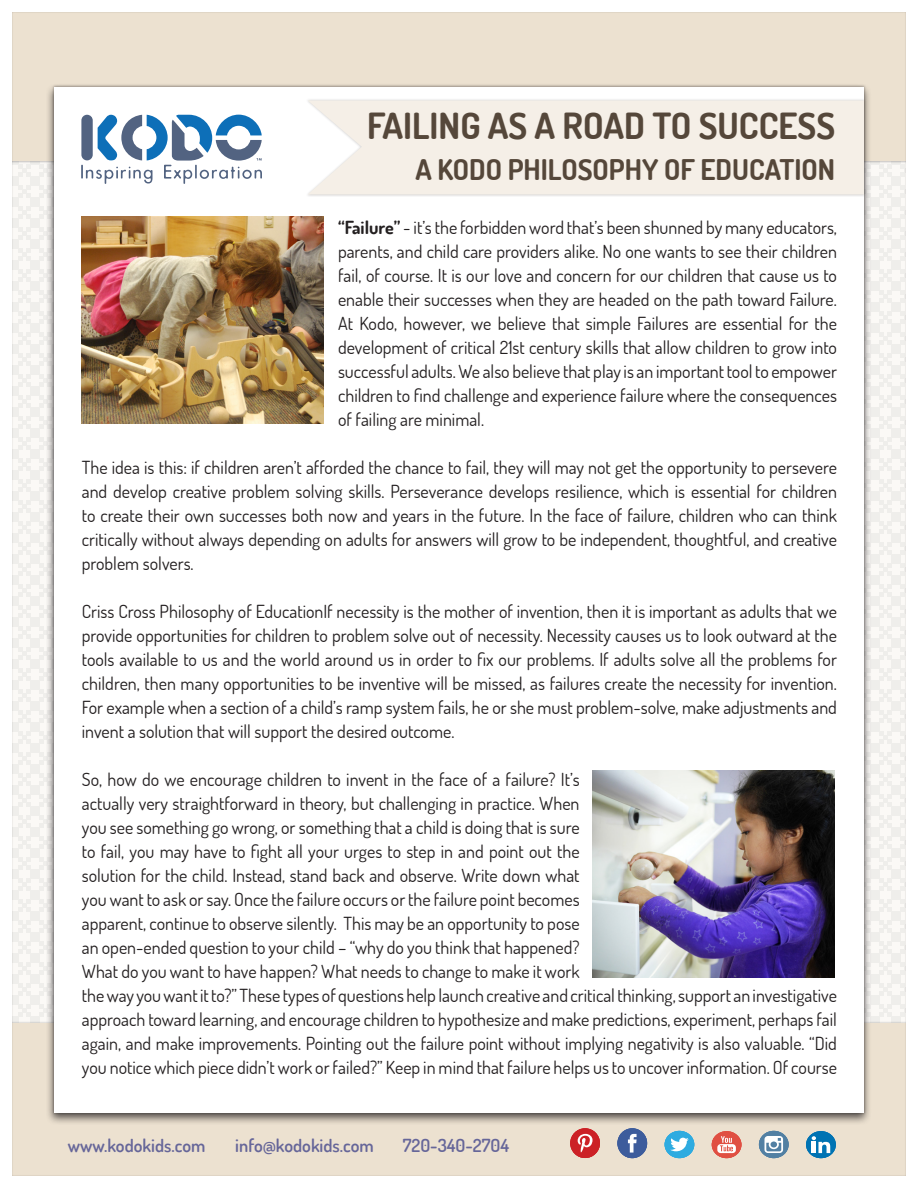
<style>
.page{position:relative;width:918px;height:1188px;background:#fff}
.page>*{position:absolute;margin:0;border:0;box-sizing:border-box;transform-origin:0 0}
.Paragraph_Style_1{font:700 36px "Dosis";color:#55473a}
.Paragraph_Style_1-2{font:700 28.5px "Dosis";color:#55473a}
.t1{font:18px/24px "Dosis";color:#231f20;text-align:justify}
.t2{font:600 18px "Dosis";color:#669}
.s1{font-weight:700}
</style>
<div class="page">
<div style="left:0;top:0;width:918px;height:1188px;background:#231f20;opacity:.4"></div>
<img style="left:81px;top:216px;width:242px;height:207px">
<img style="left:593px;top:770px;width:242px;height:207px">
<p class="Paragraph_Style_1" style="left:367px;top:103px;width:469px">FAILING AS A ROAD TO SUCCESS</p>
<p class="Paragraph_Style_1-2" style="left:415px;top:152px;width:421px">A KODO PHILOSOPHY OF EDUCATION</p>
<p class="t1" style="left:338px;top:215px;width:501px"><span class="s1">“Failure”</span> - it’s the forbidden word that’s been shunned by many educators, parents, and child care providers alike. No one wants to see their children fail, of course. It is our love and concern for our children that cause us to enable their successes when they are headed on the path toward Failure.<br>At Kodo, however, we believe that simple Failures are essential for the development of critical 21st century skills that allow children to grow into successful adults. We also believe that play is an important tool to empower children to find challenge and experience failure where the consequences of failing are minimal.</p>
<p class="t1" style="left:82px;top:455px;width:757px">The idea is this: if children aren’t afforded the chance to fail, they will may not get the opportunity to persevere and develop creative problem solving skills. Perseverance develops resilience, which is essential for children to create their own successes both now and years in the future. In the face of failure, children who can think critically without always depending on adults for answers will grow to be independent, thoughtful, and creative problem solvers.</p>
<p class="t1" style="left:82px;top:599px;width:757px">Criss Cross Philosophy of EducationIf necessity is the mother of invention, then it is important as adults that we provide opportunities for children to problem solve out of necessity. Necessity causes us to look outward at the tools available to us and the world around us in order to fix our problems. If adults solve all the problems for children, then many opportunities to be inventive will be missed, as failures create the necessity for invention.<br>For example when a section of a child’s ramp system fails, he or she must problem-solve, make adjustments and invent a solution that will support the desired outcome.</p>
<p class="t1" style="left:82px;top:767px;width:757px;text-align:left">So, how do we encourage children to invent in the face of a failure? It’s<br>actually very straightforward in theory, but challenging in practice. When<br>you see something go wrong, or something that a child is doing that is sure<br>to fail, you may have to fight all your urges to step in and point out the<br>solution for the child. Instead, stand back and observe. Write down what<br>you want to ask or say. Once the failure occurs or the failure point becomes<br>apparent, continue to observe silently. This may be an opportunity to pose<br>an open-ended question to your child – “why do you think that happened?<br>What do you want to have happen? What needs to change to make it work<br>the way you want it to?” These types of questions help launch creative and critical thinking, support an investigative approach toward learning, and encourage children to hypothesize and make predictions, experiment, perhaps fail again, and make improvements. Pointing out the failure point without implying negativity is also valuable. “Did you notice which piece didn’t work or failed?” Keep in mind that failure helps us to uncover information. Of course</p>
<p class="t2" style="left:68px;top:1134px;width:139px">www.kodokids.com</p>
<p class="t2" style="left:235px;top:1134px;width:140px">info@kodokids.com</p>
<p class="t2" style="left:403px;top:1134px;width:108px">720-340-2704</p>
</div>
